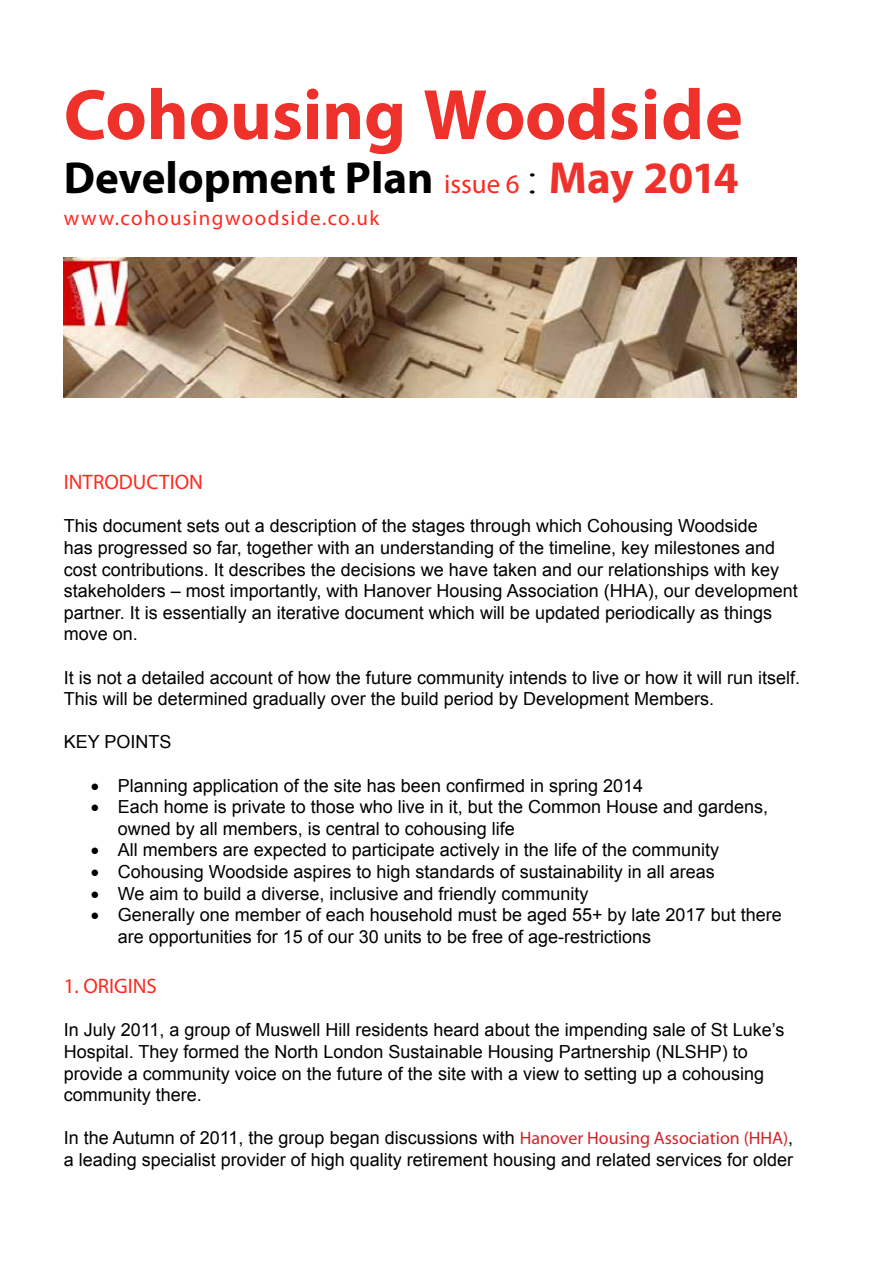
<style>
.page{position:relative;width:893px;height:1263px;background:#fff}
.page>*{position:absolute;margin:0;border:0;box-sizing:border-box;transform-origin:0 0}
.t1{font:700 72px "Myriad Pro";letter-spacing:-.005em;color:#ee312b}
.t2{font:700 45px "Myriad Pro";color:#000}
.t3{font:21px "Myriad Pro";letter-spacing:.055em;color:#ff2820}
.t4{font:21px "Myriad Pro";color:#ff2820}
.t5{font:18px/21.6px "Arial";color:#000}
.s1{font-weight:400;font-size:27px;color:#ff2820}
.s2{font-family:"Times New Roman";font-weight:400;font-size:42px}
.s3{color:#ee312b}
.s4{font-family:"Myriad Pro";color:#d2232a}
</style>
<div class="page">
<img style="left:64px;top:258px;width:732px;height:139px">
<h1 class="t1" style="left:64px;top:68px;width:681px">Cohousing Woodside</h1>
<h2 class="t2" style="left:64px;top:149px;width:677px">Development Plan <span class="s1">issue 6</span> <span class="s2">:</span> <span class="s3">May 2014</span></h2>
<p class="t3" style="left:64px;top:205px;width:317px">www.cohousingwoodside.co.uk</p>
<p class="t4" style="left:64px;top:469px;width:141px">INTRODUCTION</p>
<p class="t5" style="left:64px;top:515px;width:735px">This document sets out a description of the stages through which Cohousing Woodside<br>has progressed so far, together with an understanding of the timeline, key milestones and cost contributions. It describes the decisions we have taken and our relationships with key stakeholders – most importantly, with Hanover Housing Association (HHA), our development partner. It is essentially an iterative document which will be updated periodically as things move on.</p>
<p class="t5" style="left:64px;top:667px;width:738px">It is not a detailed account of how the future community intends to live or how it will run itself.<br>This will be determined gradually over the build period by Development Members.</p>
<p class="t5" style="left:64px;top:731px;width:109px">KEY POINTS</p>
<p class="t5" style="left:91px;top:775px;width:554px">• Planning application of the site has been confirmed in spring 2014</p>
<p class="t5" style="left:118px;top:796px;width:652px;text-indent:-27px">• Each home is private to those who live in it, but the Common House and gardens, owned by all members, is central to cohousing life</p>
<p class="t5" style="left:91px;top:839px;width:630px">• All members are expected to participate actively in the life of the community</p>
<p class="t5" style="left:91px;top:861px;width:625px">• Cohousing Woodside aspires to high standards of sustainability in all areas</p>
<p class="t5" style="left:91px;top:883px;width:499px">• We aim to build a diverse, inclusive and friendly community</p>
<p class="t5" style="left:118px;top:904px;width:665px;text-indent:-27px">• Generally one member of each household must be aged 55+ by late 2017 but there are opportunities for 15 of our 30 units to be free of age-restrictions</p>
<p class="t4" style="left:64px;top:973px;width:95px">1. ORIGINS</p>
<p class="t5" style="left:64px;top:1019px;width:722px">In July 2011, a group of Muswell Hill residents heard about the impending sale of St Luke’s Hospital. They formed the North London Sustainable Housing Partnership (NLSHP) to provide a community voice on the future of the site with a view to setting up a cohousing community there.</p>
<p class="t5" style="left:64px;top:1127px;width:731px">In the Autumn of 2011, the group began discussions with <span class="s4">Hanover Housing Association (HHA)</span>, a leading specialist provider of high quality retirement housing and related services for older</p>
</div>
